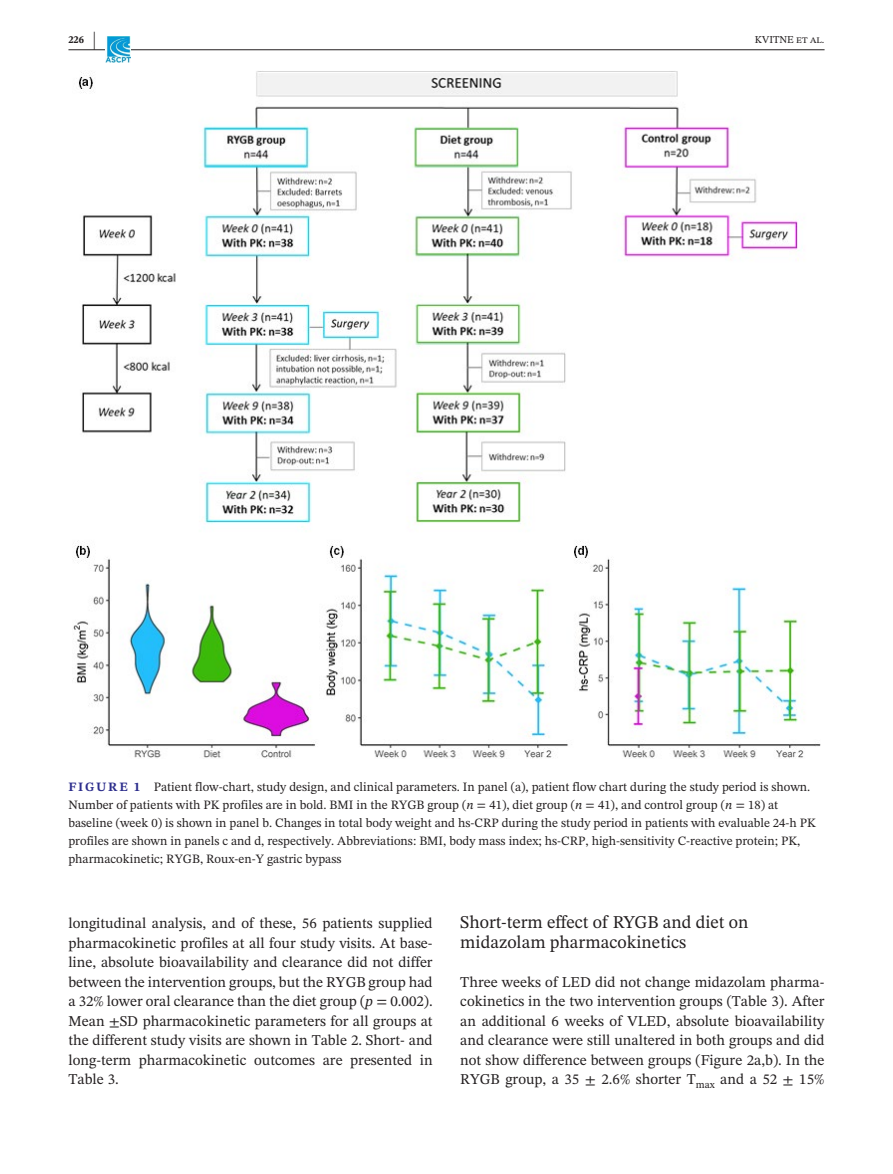
<style>
.page{position:relative;width:893px;height:1174px;background:#fff}
.page>*{position:absolute;margin:0;border:0;box-sizing:border-box;transform-origin:0 0}
.t1{font:18px/19.5px "STIX Two Text";color:#231f20}
.t2{font:15px/19.5px "STIX Two Text";color:#231f20;text-align:justify}
.t3{font:12.75px/18px "STIX Two Text";color:#231f20}
.t4{font:10.5px "STIX Two Text";color:#231f20}
.t5{font:700 10.5px "STIX Two Text";color:#231f20}
.s1{font-size:21px}
.s2{font-weight:700;color:#2c2d8c}
.s3{font-style:italic}
</style>
<div class="page">
<hr style="left:68px;top:49px;width:756px;height:1px;background:#231f20">
<img style="left:105px;top:37px;width:26px;height:25px">
<img style="left:73px;top:71px;width:748px;height:688px">
<p class="t5" style="left:68px;top:32px;width:29px">226 <span class="s1">|</span></p>
<p class="t4" style="left:755px;top:32px;width:71px">KVITNE et al.</p>
<p class="t3" style="left:68px;top:778px;width:749px"><span class="s2">FIGURE 1</span> Patient flow-chart, study design, and clinical parameters. In panel (a), patient flow chart during the study period is shown.<br>Number of patients with PK profiles are in bold. BMI in the RYGB group (<span class="s3">n</span> = 41), diet group (<span class="s3">n</span> = 41), and control group (<span class="s3">n</span> = 18) at baseline (week 0) is shown in panel b. Changes in total body weight and hs-CRP during the study period in patients with evaluable 24-h PK profiles are shown in panels c and d, respectively. Abbreviations: BMI, body mass index; hs-CRP, high-sensitivity C-reactive protein; PK, pharmacokinetic; RYGB, Roux-en-Y gastric bypass</p>
<p class="t2" style="left:68px;top:913px;width:366px">longitudinal analysis, and of these, 56 patients supplied pharmacokinetic profiles at all four study visits. At base&shy;line, absolute bioavailability and clearance did not differ between the intervention groups, but the RYGB group had a 32% lower oral clearance than the diet group (<span class="s3">p</span> = 0.002).<br>Mean ±SD pharmacokinetic parameters for all groups at the different study visits are shown in Table 2. Short- and long-term pharmacokinetic outcomes are presented in Table 3.</p>
<p class="t1" style="left:460px;top:912px;width:290px">Short-term effect of RYGB and diet on midazolam pharmacokinetics</p>
<p class="t2" style="left:460px;top:972px;width:366px">Three weeks of LED did not change midazolam pharma&shy;cokinetics in the two intervention groups (Table 3). After an additional 6 weeks of VLED, absolute bioavailability and clearance were still unaltered in both groups and did not show difference between groups (Figure 2a,b). In the RYGB group, a 35 ± 2.6% shorter T<sub>max</sub> and a 52 ± 15%</p>
</div>
